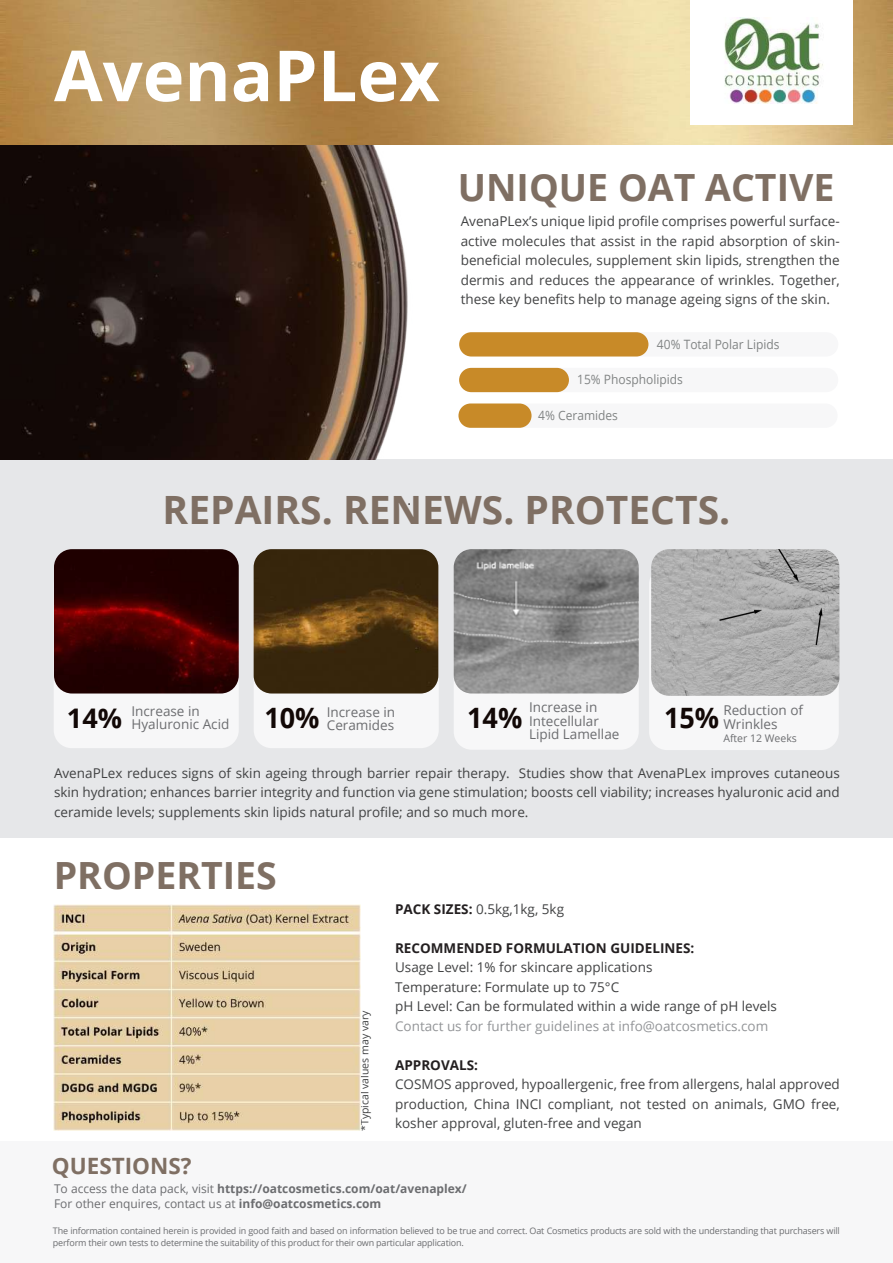
<style>
.page{position:relative;width:893px;height:1263px;background:#fff}
.page>*{position:absolute;margin:0;border:0;box-sizing:border-box;transform-origin:0 0}
.t1{font:700 70.5px "Open Sans";color:#fff}
.t2{font:700 39px "Open Sans";color:#7f6f63}
.t3{font:700 37.5px "Open Sans";color:#7f6f63}
.t4{font:700 28.05px "Open Sans";color:#120806;scale:.96 1}
.t5{font:700 27px "Open Sans";color:#120806}
.t6{font:700 22.5px "Open Sans";color:#7f6f63}
.t7{font:13.5px/19.5px "Open Sans";color:#414243;text-align:justify}
.t8{font:13.5px/13.5px "Open Sans";color:#6c6d70}
.t9{font:13.5px "Open Sans";color:#939598}
.t10{font:700 13.5px "Open Sans";color:#231f20}
.t11{font:12.9px "Open Sans";color:#818484;scale:.93 1}
.t12{font:700 12px/15px "Open Sans";color:#6c6d70}
.t13{font:10.5px "Open Sans";color:#414243}
.t14{font:10.5px "Open Sans";color:#6c6d70}
.t15{font:9px/12px "Open Sans";letter-spacing:-.02em;color:#6c6d70}
.s1{font-weight:700;color:#231f20}
.s2{font-weight:400}
</style>
<div class="page">
<div style="left:0;top:459px;width:893px;height:378px;background:#e6e7e9"></div>
<div style="left:0;top:1141px;width:893px;height:122px;background:#f7f7f8"></div>
<img style="left:0;top:145px;width:640px;height:314px">
<img style="left:0;top:0;width:893px;height:145px">
<div style="left:691px;top:0;width:162px;height:125px;background:#fff"></div>
<img style="left:724px;top:18px;width:99px;height:85px">
<div style="left:460px;top:332px;width:378px;height:24px;background:#f7f7f8;border-radius:12px"></div>
<div style="left:459px;top:332px;width:189px;height:24px;background:#c88a28;border-radius:12px"></div>
<div style="left:460px;top:368px;width:378px;height:24px;background:#f7f7f8;border-radius:12px"></div>
<div style="left:459px;top:368px;width:110px;height:24px;background:#c88a28;border-radius:12px"></div>
<div style="left:459px;top:403px;width:379px;height:25px;background:#f7f7f8;border-radius:12px"></div>
<div style="left:458px;top:403px;width:73px;height:25px;background:#c88a28;border-radius:12px"></div>
<div style="left:649px;top:566px;width:190px;height:184px;background:#f7f7f8;border-radius:18px"></div>
<div style="left:454px;top:566px;width:185px;height:184px;background:#f7f7f8;border-radius:18px"></div>
<div style="left:254px;top:566px;width:185px;height:182px;background:#f7f7f8;border-radius:18px"></div>
<div style="left:54px;top:566px;width:185px;height:182px;background:#f7f7f8;border-radius:18px"></div>
<img style="left:54px;top:549px;width:185px;height:144px">
<img style="left:254px;top:549px;width:184px;height:144px">
<img style="left:454px;top:549px;width:185px;height:144px">
<img style="left:651px;top:549px;width:188px;height:147px">
<img style="left:53px;top:904px;width:307px;height:227px">
<h1 class="t1" style="left:54px;top:26px;width:387px">AvenaPLex</h1>
<h3 class="t3" style="left:458px;top:161px;width:378px">UNIQUE OAT ACTIVE</h3>
<p class="t7" style="left:461px;top:211px;width:381px">AvenaPLex’s unique lipid profile comprises powerful surface&shy;active molecules that assist in the rapid absorption of skin&shy;beneficial molecules, supplement skin lipids, strengthen the dermis and reduces the appearance of wrinkles. Together, these key benefits help to manage ageing signs of the skin.</p>
<p class="t11" style="left:657px;top:336px;width:133px">40% Total Polar Lipids</p>
<p class="t11" style="left:577px;top:370px;width:115px">15% Phospholipids</p>
<p class="t11" style="left:538px;top:407px;width:87px">4% Ceramides</p>
<h2 class="t2" style="left:163px;top:483px;width:569px">REPAIRS. RENEWS. PROTECTS.</h2>
<p class="t8" style="left:131px;top:703px;width:99px">Increase in<br>Hyaluronic Acid</p>
<p class="t8" style="left:327px;top:705px;width:70px">Increase in<br>Ceramides</p>
<p class="t8" style="left:529px;top:700px;width:92px">Increase in<br>Intecellular<br>Lipid Lamellae</p>
<p class="t8" style="left:723px;top:703px;width:81px">Reduction of<br>Wrinkles</p>
<h3 class="t5" style="left:67px;top:699px;width:57px">14%</h3>
<h3 class="t4" style="left:264px;top:698px;width:59px">10%</h3>
<h3 class="t4" style="left:467px;top:698px;width:59px">14%</h3>
<h3 class="t4" style="left:664px;top:698px;width:59px">15%</h3>
<p class="t7" style="left:54px;top:763px;width:787px">AvenaPLex reduces signs of skin ageing through barrier repair therapy. Studies show that AvenaPLex improves cutaneous skin hydration; enhances barrier integrity and function via gene stimulation; boosts cell viability; increases hyaluronic acid and ceramide levels; supplements skin lipids natural profile; and so much more.</p>
<p class="t14" style="left:723px;top:731px;width:75px">After 12 Weeks</p>
<h3 class="t3" style="left:54px;top:849px;width:225px">PROPERTIES</h3>
<h3 class="t6" style="left:52px;top:1150px;width:141px">QUESTIONS?</h3>
<p class="t13" style="left:358px;top:1131px;width:122px;rotate:-90deg">*Typical values may vary</p>
<p class="t7" style="left:395px;top:899px;width:171px"><span class="s1">PACK SIZES:</span> 0.5kg,1kg, 5kg</p>
<p class="t10" style="left:395px;top:938px;width:301px">RECOMMENDED FORMULATION GUIDELINES:</p>
<p class="t7" style="left:395px;top:957px;width:383px;text-align:left">Usage Level: 1% for skincare applications<br>Temperature: Formulate up to 75°C<br>pH Level: Can be formulated within a wide range of pH levels</p>
<p class="t9" style="left:395px;top:1017px;width:375px">Contact us for further guidelines at info@oatcosmetics.com</p>
<p class="t10" style="left:395px;top:1055px;width:84px">APPROVALS:</p>
<p class="t7" style="left:395px;top:1074px;width:446px">COSMOS approved, hypoallergenic, free from allergens, halal approved production, China INCI compliant, not tested on animals, GMO free, kosher approval, gluten-free and vegan</p>
<p class="t12" style="left:54px;top:1180px;width:414px"><span class="s2">To access the data pack, visit</span> https://oatcosmetics.com/oat/avenaplex/<br><span class="s2">For other enquires, contact us at</span> info@oatcosmetics.com</p>
<p class="t15" style="left:53px;top:1225px;width:788px">The information contained herein is provided in good faith and based on information believed to be true and correct. Oat Cosmetics products are sold with the understanding that purchasers will perform their own tests to determine the suitability of this product for their own particular application.</p>
</div>
